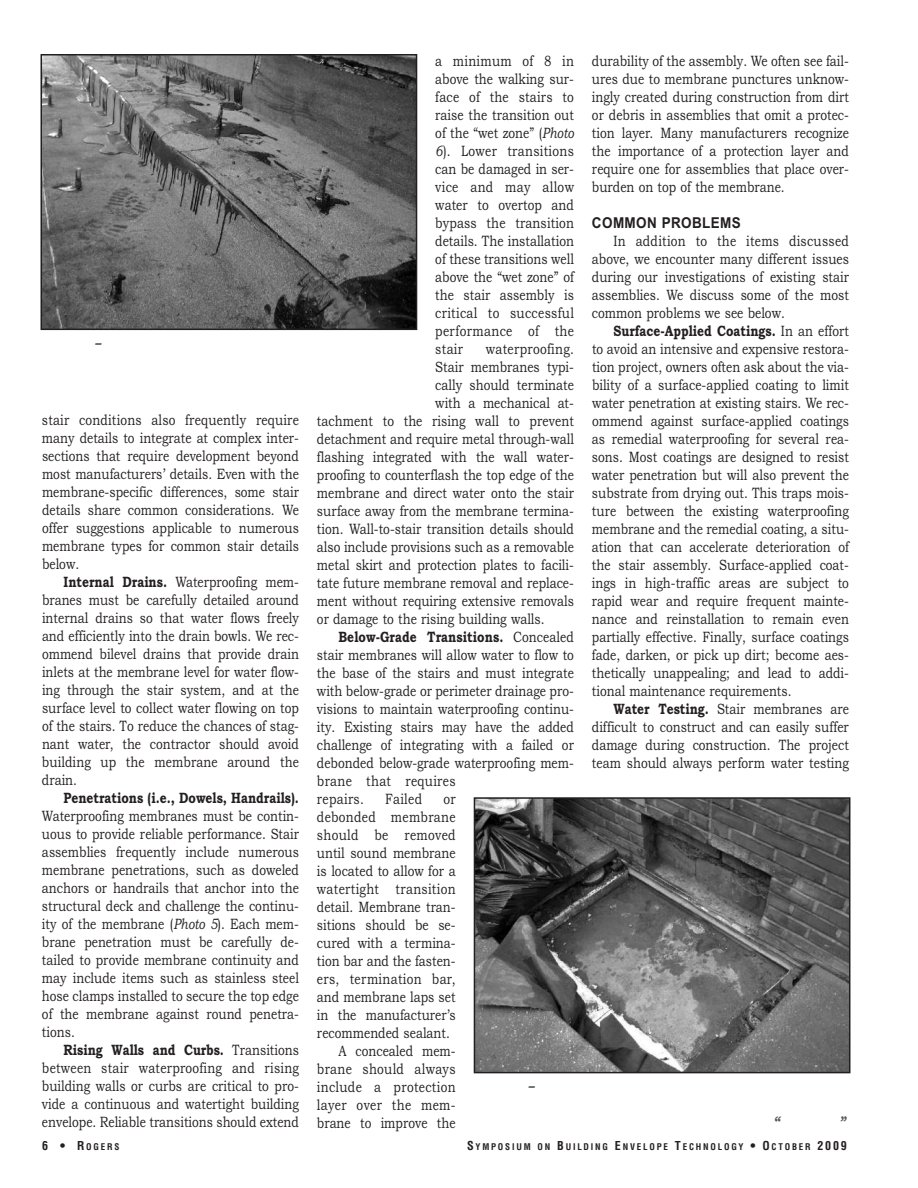
<style>
.page{position:relative;width:918px;height:1188px;background:#fff}
.page>*{position:absolute;margin:0;border:0;box-sizing:border-box;transform-origin:0 0}
.t1{font:15px/18px "Bookman Old Style";color:#231f20;text-align:justify;scale:.8 1}
.t2{font:15px "Arial Bold MT OTF";letter-spacing:.03em;color:#231f20;scale:.9 1}
.t3{font:italic 700 15px "Bookman Old Style";color:#57585a;scale:.8 1}
.t4{font:700 condensed 9px "Helvetica";letter-spacing:.2em;color:#231f20}
.s1{font-family:"Bookman Old Style Bold TT"}
.s2{font-style:italic}
.s3{font-size:12px}
</style>
<div class="page">
<img style="left:44px;top:57px;width:370px;height:270px">
<div style="left:41px;top:54px;width:376px;height:276px;border:2px solid #231f20"></div>
<img style="left:477px;top:800px;width:370px;height:270px">
<div style="left:474px;top:797px;width:376px;height:276px;border:2px solid #231f20"></div>
<p class="t3" style="left:95px;top:334px;width:9px">–</p>
<p class="t1" style="left:42px;top:411px;width:323px">stair conditions also frequently require many details to integrate at complex inter&shy;sections that require development beyond most manufacturers’ details. Even with the membrane-specific differences, some stair details share common considerations. We offer suggestions applicable to numerous membrane types for common stair details below.</p>
<p class="t1" style="left:42px;top:573px;width:323px;text-indent:22px"><span class="s1">Internal Drains.</span> Waterproofing mem&shy;branes must be carefully detailed around internal drains so that water flows freely and efficiently into the drain bowls. We rec&shy;ommend bilevel drains that provide drain inlets at the membrane level for water flow&shy;ing through the stair system, and at the surface level to collect water flowing on top of the stairs. To reduce the chances of stag&shy;nant water, the contractor should avoid building up the membrane around the drain.</p>
<p class="t1" style="left:42px;top:789px;width:323px;text-indent:22px"><span class="s1">Penetrations (i.e., Dowels, Handrails).<br></span>Waterproofing membranes must be contin&shy;uous to provide reliable performance. Stair assemblies frequently include numerous membrane penetrations, such as doweled anchors or handrails that anchor into the structural deck and challenge the continu&shy;ity of the membrane (<span class="s2">Photo 5</span>). Each mem&shy;brane penetration must be carefully de&shy;tailed to provide membrane continuity and may include items such as stainless steel hose clamps installed to secure the top edge of the membrane against round penetra&shy;tions.</p>
<p class="t1" style="left:42px;top:1041px;width:323px;text-indent:22px"><span class="s1">Rising Walls and Curbs.</span> Transitions between stair waterproofing and rising building walls or curbs are critical to pro&shy;vide a continuous and watertight building envelope. Reliable transitions should extend</p>
<p class="t1" style="left:435px;top:52px;width:175px">a minimum of 8 in above the walking sur&shy;face of the stairs to raise the transition out of the “wet zone” (<span class="s2">Photo 6</span>). Lower transitions can be damaged in ser&shy;vice and may allow water to overtop and bypass the transition details. The installation of these transitions well above the “wet zone” of the stair assembly is critical to successful performance of the</p>
<p class="t1" style="left:435px;top:340px;width:175px;text-indent:50px">waterproofing.<br>Stair membranes typi&shy;cally should terminate with a mechanical at-</p>
<p class="t1" style="left:317px;top:412px;width:323px">tachment to the rising wall to prevent detachment and require metal through-wall flashing integrated with the wall water&shy;proofing to counterflash the top edge of the membrane and direct water onto the stair surface away from the membrane termina&shy;tion. Wall-to-stair transition details should also include provisions such as a removable metal skirt and protection plates to facili&shy;tate future membrane removal and replace&shy;ment without requiring extensive removals or damage to the rising building walls.</p>
<p class="t1" style="left:317px;top:628px;width:323px;text-align:left;text-indent:22px"><span class="s1">Below-Grade Transitions.</span> Concealed stair membranes will allow water to flow to the base of the stairs and must integrate with below-grade or perimeter drainage pro&shy;visions to maintain waterproofing continu&shy;ity. Existing stairs may have the added challenge of integrating with a failed or debonded below-grade waterproofing mem&shy;brane that requires<br>repairs.</p>
<p class="t1" style="left:435px;top:340px;width:36px">stair</p>
<p class="t1" style="left:385px;top:790px;width:48px">Failed</p>
<p class="t1" style="left:317px;top:790px;width:175px;text-indent:126px">or debonded membrane should be removed until sound membrane is located to allow for a watertight transition detail. Membrane tran&shy;sitions should be se&shy;cured with a termina&shy;tion bar and the fasten&shy;ers, termination bar, and membrane laps set in the manufacturer’s recommended sealant.</p>
<p class="t1" style="left:317px;top:1042px;width:175px;text-indent:22px">A concealed mem&shy;brane should always include a protection layer over the mem&shy;brane to improve the</p>
<p class="t3" style="left:528px;top:1078px;width:9px">–</p>
<p class="t1" style="left:592px;top:52px;width:323px">durability of the assembly. We often see fail&shy;ures due to membrane punctures unknow&shy;ingly created during construction from dirt or debris in assemblies that omit a protec&shy;tion layer. Many manufacturers recognize the importance of a protection layer and require one for assemblies that place over&shy;burden on top of the membrane.</p>
<h5 class="t2" style="left:592px;top:214px;width:167px">COMMON PROBLEMS</h5>
<p class="t1" style="left:592px;top:232px;width:323px;text-indent:22px">In addition to the items discussed above, we encounter many different issues during our investigations of existing stair assemblies. We discuss some of the most common problems we see below.</p>
<p class="t1" style="left:592px;top:322px;width:323px;text-indent:22px"><span class="s1">Surface-Applied Coatings.</span> In an effort to avoid an intensive and expensive restora&shy;tion project, owners often ask about the via&shy;bility of a surface-applied coating to limit water penetration at existing stairs. We rec&shy;ommend against surface-applied coatings as remedial waterproofing for several rea&shy;sons. Most coatings are designed to resist water penetration but will also prevent the substrate from drying out. This traps mois&shy;ture between the existing waterproofing membrane and the remedial coating, a situ&shy;ation that can accelerate deterioration of the stair assembly. Surface-applied coat&shy;ings in high-traffic areas are subject to rapid wear and require frequent mainte&shy;nance and reinstallation to remain even partially effective. Finally, surface coatings fade, darken, or pick up dirt; become aes&shy;thetically unappealing; and lead to addi&shy;tional maintenance requirements.</p>
<p class="t1" style="left:592px;top:700px;width:323px;text-indent:22px"><span class="s1">Water Testing.</span> Stair membranes are difficult to construct and can easily suffer damage during construction. The project team should always perform water testing</p>
<p class="t3" style="left:773px;top:1114px;width:9px">“</p>
<p class="t3" style="left:839px;top:1114px;width:9px">”</p>
<h6 class="t4" style="left:42px;top:1142px;width:79px"><span class="s3">6 • R</span>OGERS</h6>
<h6 class="t4" style="left:467px;top:1142px;width:381px"><span class="s3">S</span>YMPOSIUM ON <span class="s3">B</span>UILDING <span class="s3">E</span>NVELOPE <span class="s3">T</span>ECHNOLOGY <span class="s3">• O</span>CTOBER <span class="s3">2009</span></h6>
</div>
